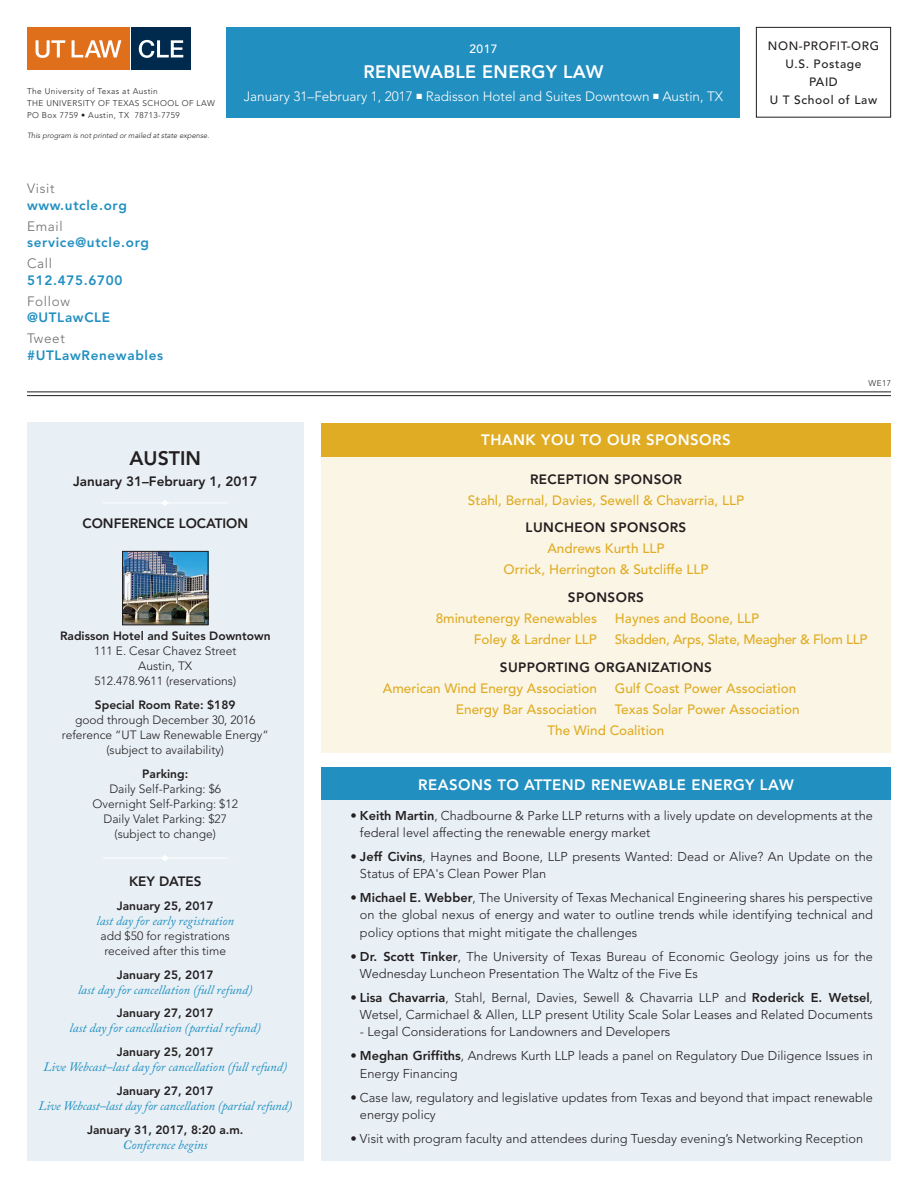
<style>
.page{position:relative;width:918px;height:1188px;background:#fff}
.page>*{position:absolute;margin:0;border:0;box-sizing:border-box;transform-origin:0 0}
.t1{font:800 19.5px "Avenir LT Std";color:#231f20}
.t2{font:800 18px "Avenir LT Std";letter-spacing:.02em;color:#fff}
.t3{font:800 15px "Avenir LT Std";letter-spacing:.03em;color:#fff}
.t4{font:500 13.5px/21px "Avenir LT Std";color:#dfac24;text-align:right}
.t5{font:800 13.5px "Avenir LT Std";letter-spacing:.05em;color:#218fc0}
.t6{font:300 13.5px "Avenir LT Std";color:#fff}
.t7{font:800 13.5px "Avenir LT Std";letter-spacing:.03em;color:#231f20}
.t8{font:500 13.5px/21px "Avenir LT Std";letter-spacing:-.02em;color:#dfac24}
.t9{font:800 13.5px "Avenir LT Std";color:#231f20}
.t10{font:300 13.5px "Avenir LT Std";letter-spacing:.05em;color:#6c6d70}
.t11{font:300 12.75px/17.2px "Avenir LT Std";color:#231f20}
.t12{font:italic 12.75px "Adobe Caslon Pro";color:#218fc0}
.t13{font:300 12px/15px "Avenir LT Std";color:#231f20;text-align:center}
.t14{font:800 12px "Avenir LT Std";color:#231f20}
.t15{font:500 12px/18px "Avenir LT Std";letter-spacing:.05em;color:#231f20;text-align:center}
.t16{font:500 12px "Avenir LT Std";color:#fff}
.t17{font:300 8.25px/12px "Avenir LT Std";letter-spacing:.05em;color:#231f20}
.t18{font:italic 300 7.5px "Avenir LT Std";color:#231f20}
.s1{font-weight:800}
</style>
<div class="page">
<div style="left:756px;top:27px;width:135px;height:91px;border:1px solid #231f20"></div>
<div style="left:227px;top:27px;width:513px;height:91px;background:#218fc0"></div>
<hr style="left:27px;top:391px;width:864px;height:1px;background:#231f20">
<hr style="left:27px;top:395px;width:864px;height:1px;background:#231f20">
<div style="left:27px;top:423px;width:277px;height:738px;background:#e8f0f6"></div>
<svg style="left:103px;top:500px;width:124px;height:6px"></svg>
<img style="left:124px;top:553px;width:82px;height:70px">
<div style="left:122px;top:551px;width:86px;height:74px;border:1px solid #231f20"></div>
<svg style="left:103px;top:855px;width:124px;height:6px"></svg>
<div style="left:131px;top:27px;width:60px;height:42px;background:#00294e"></div>
<div style="left:27px;top:27px;width:102px;height:42px;background:#e06f1c"></div>
<svg style="left:36px;top:40px;width:29px;height:18px"></svg>
<svg style="left:72px;top:40px;width:49px;height:17px"></svg>
<svg style="left:139px;top:40px;width:44px;height:18px"></svg>
<div style="left:321px;top:456px;width:570px;height:297px;background:#fbf5e5"></div>
<div style="left:321px;top:423px;width:570px;height:34px;background:#dfac24"></div>
<div style="left:321px;top:767px;width:570px;height:34px;background:#218fc0"></div>
<div style="left:321px;top:801px;width:570px;height:360px;background:#e8f0f6"></div>
<p class="t17" style="left:27px;top:85px;width:189px">The University of Texas at Austin<br>THE UNIVERSITY OF TEXAS SCHOOL OF LAW<br>PO Box 7759 • Austin, TX 78713-7759</p>
<p class="t18" style="left:27px;top:131px;width:184px">This program is not printed or mailed at state expense.</p>
<p class="t10" style="left:27px;top:181px;width:29px">Visit</p>
<p class="t5" style="left:27px;top:197px;width:101px">www.utcle.org</p>
<p class="t10" style="left:27px;top:218px;width:37px">Email</p>
<p class="t5" style="left:27px;top:235px;width:123px">service@utcle.org</p>
<p class="t10" style="left:27px;top:256px;width:27px">Call</p>
<p class="t5" style="left:27px;top:272px;width:97px">512.475.6700</p>
<p class="t10" style="left:27px;top:293px;width:44px">Follow</p>
<p class="t5" style="left:27px;top:310px;width:85px">@UTLawCLE</p>
<p class="t10" style="left:27px;top:331px;width:39px">Tweet</p>
<p class="t5" style="left:27px;top:347px;width:138px">#UTLawRenewables</p>
<p class="t16" style="left:469px;top:42px;width:30px">2017</p>
<h2 class="t2" style="left:363px;top:61px;width:241px">RENEWABLE ENERGY LAW</h2>
<p class="t6" style="left:244px;top:88px;width:481px">January 31–February 1, 2017 ■ Radisson Hotel and Suites Downtown ■ Austin, TX</p>
<p class="t3" style="left:481px;top:431px;width:251px">THANK YOU TO OUR SPONSORS</p>
<p class="t15" style="left:768px;top:37px;width:113px">NON-PROFIT-ORG<br>U.S. Postage<br>PAID<br>U T School of Law</p>
<p class="t17" style="left:869px;top:377px;width:24px">WE17</p>
<h1 class="t1" style="left:130px;top:446px;width:73px">AUSTIN</h1>
<p class="t9" style="left:73px;top:473px;width:186px">January 31–February 1, 2017</p>
<p class="t9" style="left:82px;top:515px;width:167px">CONFERENCE LOCATION</p>
<p class="t14" style="left:60px;top:629px;width:212px">Radisson Hotel and Suites Downtown</p>
<p class="t13" style="left:94px;top:643px;width:144px">111 E. Cesar Chavez Street<br>Austin, TX<br>512.478.9611 (reservations)</p>
<p class="t14" style="left:95px;top:698px;width:142px">Special Room Rate: $189</p>
<p class="t13" style="left:62px;top:712px;width:208px">good through December 30, 2016 reference “UT Law Renewable Energy“ (subject to availability)</p>
<p class="t14" style="left:142px;top:767px;width:48px">Parking:</p>
<p class="t13" style="left:93px;top:781px;width:147px">Daily Self-Parking: $6<br>Overnight Self-Parking: $12<br>Daily Valet Parking: $27 (subject to change)</p>
<p class="t9" style="left:129px;top:873px;width:74px">KEY DATES</p>
<p class="t14" style="left:117px;top:898px;width:98px">January 25, 2017</p>
<p class="t12" style="left:96px;top:913px;width:139px">last day for early registration</p>
<p class="t13" style="left:101px;top:928px;width:131px">add $50 for registrations received after this time</p>
<p class="t14" style="left:117px;top:967px;width:98px">January 25, 2017</p>
<p class="t12" style="left:78px;top:982px;width:176px">last day for cancellation (full refund)</p>
<p class="t14" style="left:117px;top:1006px;width:98px">January 27, 2017</p>
<p class="t12" style="left:70px;top:1021px;width:193px">last day for cancellation (partial refund)</p>
<p class="t14" style="left:117px;top:1045px;width:98px">January 25, 2017</p>
<p class="t12" style="left:43px;top:1059px;width:245px">Live Webcast–last day for cancellation (full refund)</p>
<p class="t14" style="left:117px;top:1084px;width:98px">January 27, 2017</p>
<p class="t12" style="left:39px;top:1098px;width:255px">Live Webcast–last day for cancellation (partial refund)</p>
<p class="t14" style="left:87px;top:1123px;width:158px">January 31, 2017, 8:20 a.m.</p>
<p class="t12" style="left:123px;top:1137px;width:86px">Conference begins</p>
<p class="t7" style="left:530px;top:471px;width:153px">RECEPTION SPONSOR</p>
<p class="t4" style="left:468px;top:490px;width:278px">Stahl, Bernal, Davies, Sewell &amp; Chavarria, LLP</p>
<p class="t7" style="left:526px;top:520px;width:162px">LUNCHEON SPONSORS</p>
<p class="t4" style="left:504px;top:539px;width:206px;text-align:center">Andrews Kurth LLP<br>Orrick, Herrington &amp; Sutcliffe LLP</p>
<p class="t7" style="left:568px;top:590px;width:78px">SPONSORS</p>
<p class="t4" style="left:436px;top:608px;width:163px">8minutenergy Renewables<br>Foley &amp; Lardner LLP</p>
<p class="t8" style="left:615px;top:608px;width:254px">Haynes and Boone, LLP<br>Skadden, Arps, Slate, Meagher &amp; Flom LLP</p>
<p class="t7" style="left:500px;top:659px;width:214px">SUPPORTING ORGANIZATIONS</p>
<p class="t4" style="left:383px;top:678px;width:216px">American Wind Energy Association<br>Energy Bar Association</p>
<p class="t4" style="left:615px;top:678px;width:183px">Gulf Coast Power Association</p>
<p class="t4" style="left:615px;top:699px;width:186px">Texas Solar Power Association</p>
<p class="t4" style="left:547px;top:720px;width:119px">The Wind Coalition</p>
<p class="t3" style="left:418px;top:776px;width:377px">REASONS TO ATTEND RENEWABLE ENERGY LAW</p>
<p class="t11" style="left:360px;top:807px;width:514px;text-indent:-9px">• <span class="s1">Keith Martin</span>, Chadbourne &amp; Parke LLP returns with a lively update on developments at the federal level affecting the renewable energy market</p>
<p class="t11" style="left:360px;top:848px;width:514px;text-indent:-9px">• <span class="s1">Jeff Civins</span>, Haynes and Boone, LLP presents Wanted: Dead or Alive? An Update on the<br>Status of EPA's Clean Power Plan</p>
<p class="t11" style="left:360px;top:889px;width:515px;text-align:justify;text-indent:-9px">• <span class="s1">Michael E. Webber</span>, The University of Texas Mechanical Engineering shares his perspective on the global nexus of energy and water to outline trends while identifying technical and policy options that might mitigate the challenges</p>
<p class="t11" style="left:360px;top:948px;width:514px;text-indent:-9px">• <span class="s1">Dr. Scott Tinker</span>, The University of Texas Bureau of Economic Geology joins us for the<br>Wednesday Luncheon Presentation The Waltz of the Five Es</p>
<p class="t11" style="left:351px;top:989px;width:524px;text-align:right">• <span class="s1">Lisa Chavarria</span>, Stahl, Bernal, Davies, Sewell &amp; Chavarria LLP and <span class="s1">Roderick E. Wetsel</span>,<br>Wetsel, Carmichael &amp; Allen, LLP present Utility Scale Solar Leases and Related Documents</p>
<p class="t11" style="left:360px;top:1023px;width:312px">- Legal Considerations for Landowners and Developers</p>
<p class="t11" style="left:360px;top:1047px;width:515px;text-indent:-9px">• <span class="s1">Meghan Griffiths</span>, Andrews Kurth LLP leads a panel on Regulatory Due Diligence Issues in<br>Energy Financing</p>
<p class="t11" style="left:360px;top:1089px;width:515px;text-indent:-9px">• Case law, regulatory and legislative updates from Texas and beyond that impact renewable energy policy</p>
<p class="t11" style="left:351px;top:1130px;width:514px">• Visit with program faculty and attendees during Tuesday evening’s Networking Reception</p>
</div>
